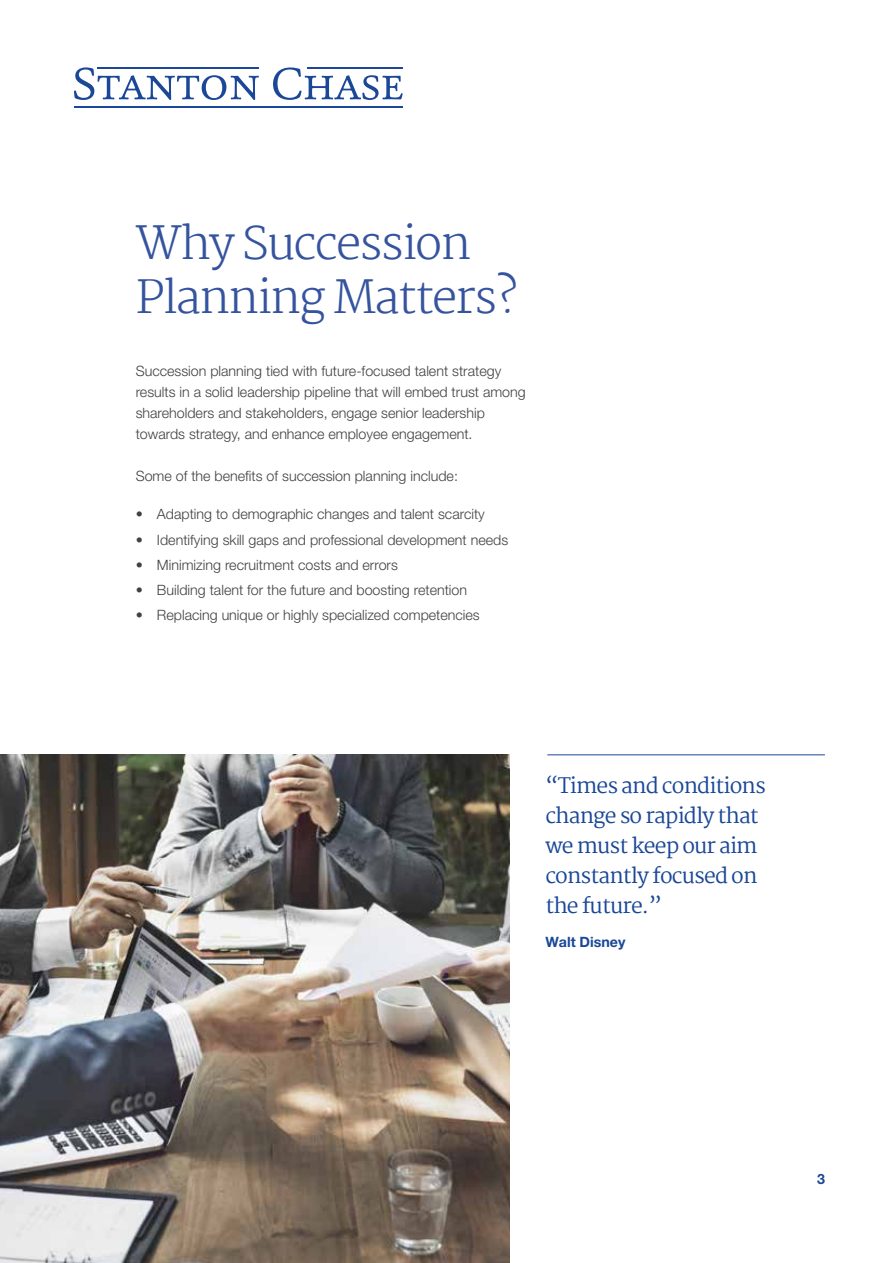
<style>
.page{position:relative;width:893px;height:1263px;background:#fff}
.page>*{position:absolute;margin:0;border:0;box-sizing:border-box;transform-origin:0 0}
.t1{font:200 45px/54px "Martel";letter-spacing:-.04em;color:#35539e}
.t2{font:21px/30px "Martel";letter-spacing:-.04em;color:#1a4797}
.t3{font:300 14.25px/21px "Helvetica Neue LT Pro";color:#414042}
.t4{font:700 14.25px "Helvetica Neue LT Pro";color:#1a4797}
</style>
<div class="page">
<svg style="left:74px;top:67px;width:185px;height:33px"></svg>
<svg style="left:273px;top:67px;width:130px;height:33px"></svg>
<hr style="left:74px;top:106px;width:329px;height:2px;background:#1a4797">
<hr style="left:98px;top:67px;width:161px;height:2px;background:#1a4797">
<hr style="left:307px;top:67px;width:95px;height:2px;background:#1a4797">
<img style="left:0;top:755px;width:510px;height:508px">
<hr style="left:547px;top:754px;width:278px;height:1px;background:#1a4797">
<h1 class="t1" style="left:136px;top:216px;width:383px">Why Succession<br>Planning Matters?</h1>
<p class="t3" style="left:136px;top:360px;width:392px">Succession planning tied with future-focused talent strategy results in a solid leadership pipeline that will embed trust among shareholders and stakeholders, engage senior leadership towards strategy, and enhance employee engagement.</p>
<p class="t3" style="left:136px;top:465px;width:324px">Some of the benefits of succession planning include:</p>
<p class="t3" style="left:136px;top:503px;width:351px">• Adapting to demographic changes and talent scarcity</p>
<p class="t3" style="left:136px;top:529px;width:374px">• Identifying skill gaps and professional development needs</p>
<p class="t3" style="left:136px;top:554px;width:264px">• Minimizing recruitment costs and errors</p>
<p class="t3" style="left:136px;top:579px;width:333px">• Building talent for the future and boosting retention</p>
<p class="t3" style="left:136px;top:604px;width:346px">• Replacing unique or highly specialized competencies</p>
<h2 class="t2" style="left:545px;top:771px;width:222px">“Times and conditions change so rapidly that we must keep our aim constantly focused on the future.”</h2>
<p class="t4" style="left:545px;top:933px;width:82px">Walt Disney</p>
<p class="t4" style="left:817px;top:1170px;width:9px">3</p>
</div>
